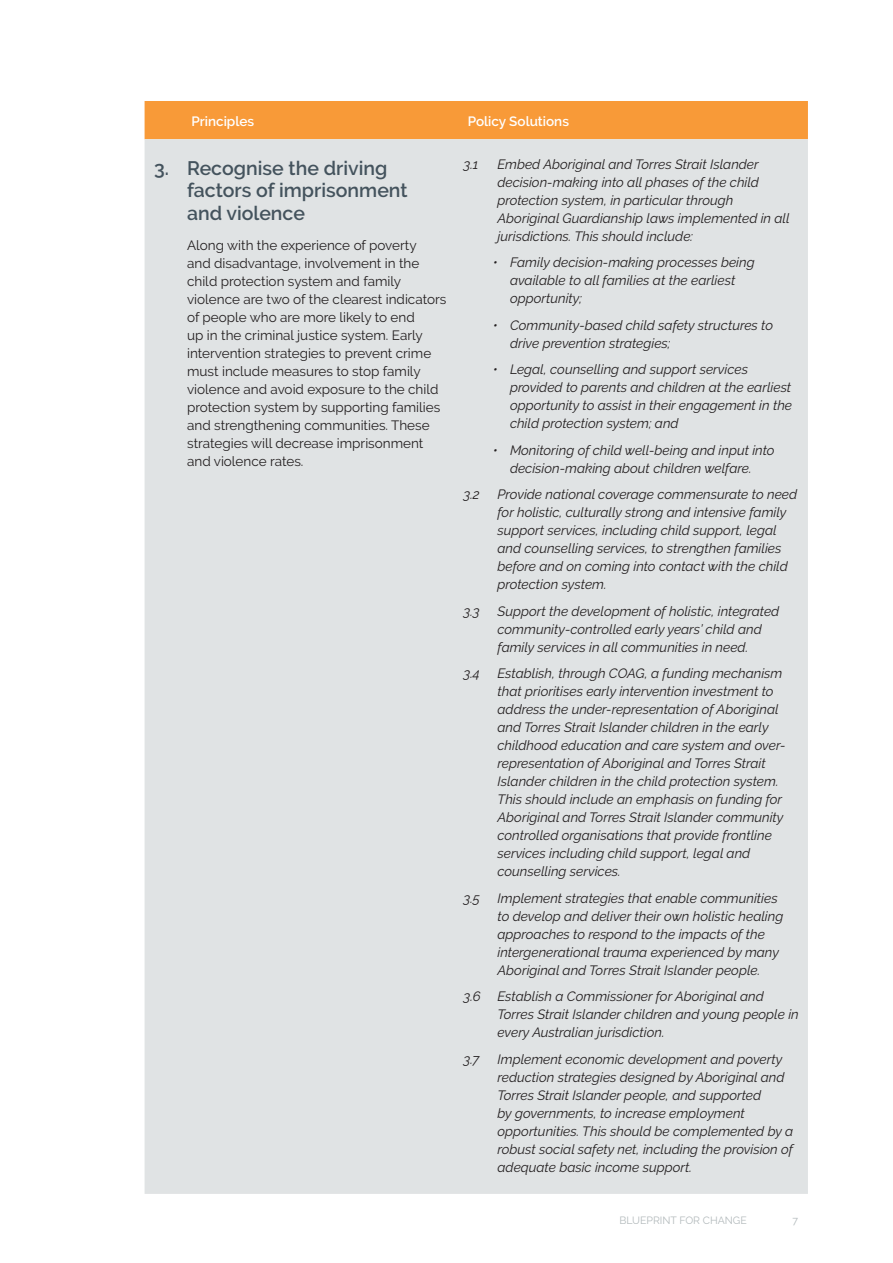
<style>
.page{position:relative;width:893px;height:1263px;background:#fff}
.page>*{position:absolute;margin:0;border:0;box-sizing:border-box;transform-origin:0 0}
.t1{font:600 19.5px/22.5px "Raleway";color:#44535d}
.t2{font:italic 13.5px/18px "Raleway";color:#231f20}
.t3{font:13.5px/18px "Raleway";color:#231f20}
.t4{font:600 13.5px "Raleway";color:#fff}
.t5{font:10.5px "Raleway";color:#b3babc}
</style>
<div class="page">
<div style="left:145px;top:101px;width:663px;height:38px;background:#f89a38"></div>
<div style="left:145px;top:139px;width:663px;height:1055px;background:#e0e3e4"></div>
<p class="t4" style="left:191px;top:114px;width:64px">Principles</p>
<p class="t4" style="left:468px;top:114px;width:103px">Policy Solutions</p>
<h1 class="t1" style="left:187px;top:157px;width:222px;text-indent:-33px">3. Recognise the driving factors of imprisonment and violence</h1>
<p class="t3" style="left:187px;top:237px;width:261px">Along with the experience of poverty<br>and disadvantage, involvement in the child protection system and family violence are two of the clearest indicators of people who are more likely to end<br>up in the criminal justice system. Early intervention strategies to prevent crime must include measures to stop family violence and avoid exposure to the child protection system by supporting families and strengthening communities. These strategies will decrease imprisonment and violence rates.</p>
<p class="t2" style="left:463px;top:155px;width:16px">3.1</p>
<p class="t2" style="left:497px;top:155px;width:294px">Embed Aboriginal and Torres Strait Islander decision-making into all phases of the child protection system, in particular through Aboriginal Guardianship laws implemented in all jurisdictions. This should include:</p>
<p class="t2" style="left:510px;top:254px;width:246px;text-indent:-17px">• Family decision-making processes being available to all families at the earliest opportunity;</p>
<p class="t2" style="left:510px;top:316px;width:265px;text-indent:-17px">• Community-based child safety structures to drive prevention strategies;</p>
<p class="t2" style="left:510px;top:361px;width:284px;text-indent:-17px">• Legal, counselling and support services provided to parents and children at the earliest opportunity to assist in their engagement in the child protection system; and</p>
<p class="t2" style="left:493px;top:441px;width:283px;text-align:center">• Monitoring of child well-being and input into decision-making about children welfare.</p>
<p class="t2" style="left:463px;top:486px;width:18px">3.2</p>
<p class="t2" style="left:497px;top:486px;width:301px">Provide national coverage commensurate to need for holistic, culturally strong and intensive family support services, including child support, legal and counselling services, to strengthen families before and on coming into contact with the child protection system.</p>
<p class="t2" style="left:463px;top:602px;width:18px">3.3</p>
<p class="t2" style="left:497px;top:602px;width:283px">Support the development of holistic, integrated community-controlled early years’ child and family services in all communities in need.</p>
<p class="t2" style="left:463px;top:665px;width:18px">3.4</p>
<p class="t2" style="left:497px;top:665px;width:289px">Establish, through COAG, a funding mechanism that prioritises early intervention investment to address the under-representation of Aboriginal and Torres Strait Islander children in the early childhood education and care system and over&shy;representation of Aboriginal and Torres Strait Islander children in the child protection system.<br>This should include an emphasis on funding for Aboriginal and Torres Strait Islander community controlled organisations that provide frontline services including child support, legal and counselling services.</p>
<p class="t2" style="left:463px;top:889px;width:18px">3.5</p>
<p class="t2" style="left:497px;top:889px;width:287px">Implement strategies that enable communities to develop and deliver their own holistic healing approaches to respond to the impacts of the intergenerational trauma experienced by many Aboriginal and Torres Strait Islander people.</p>
<p class="t2" style="left:497px;top:987px;width:303px;text-indent:-34px">3.6 Establish a Commissioner for Aboriginal and<br>Torres Strait Islander children and young people in every Australian jurisdiction.</p>
<p class="t2" style="left:463px;top:1050px;width:18px">3.7</p>
<p class="t2" style="left:497px;top:1050px;width:297px">Implement economic development and poverty reduction strategies designed by Aboriginal and Torres Strait Islander people, and supported<br>by governments, to increase employment opportunities. This should be complemented by a robust social safety net, including the provision of adequate basic income support.</p>
<p class="t5" style="left:619px;top:1214px;width:129px">BLUEPRINT FOR CHANGE</p>
<p class="t5" style="left:792px;top:1214px;width:7px">7</p>
</div>
